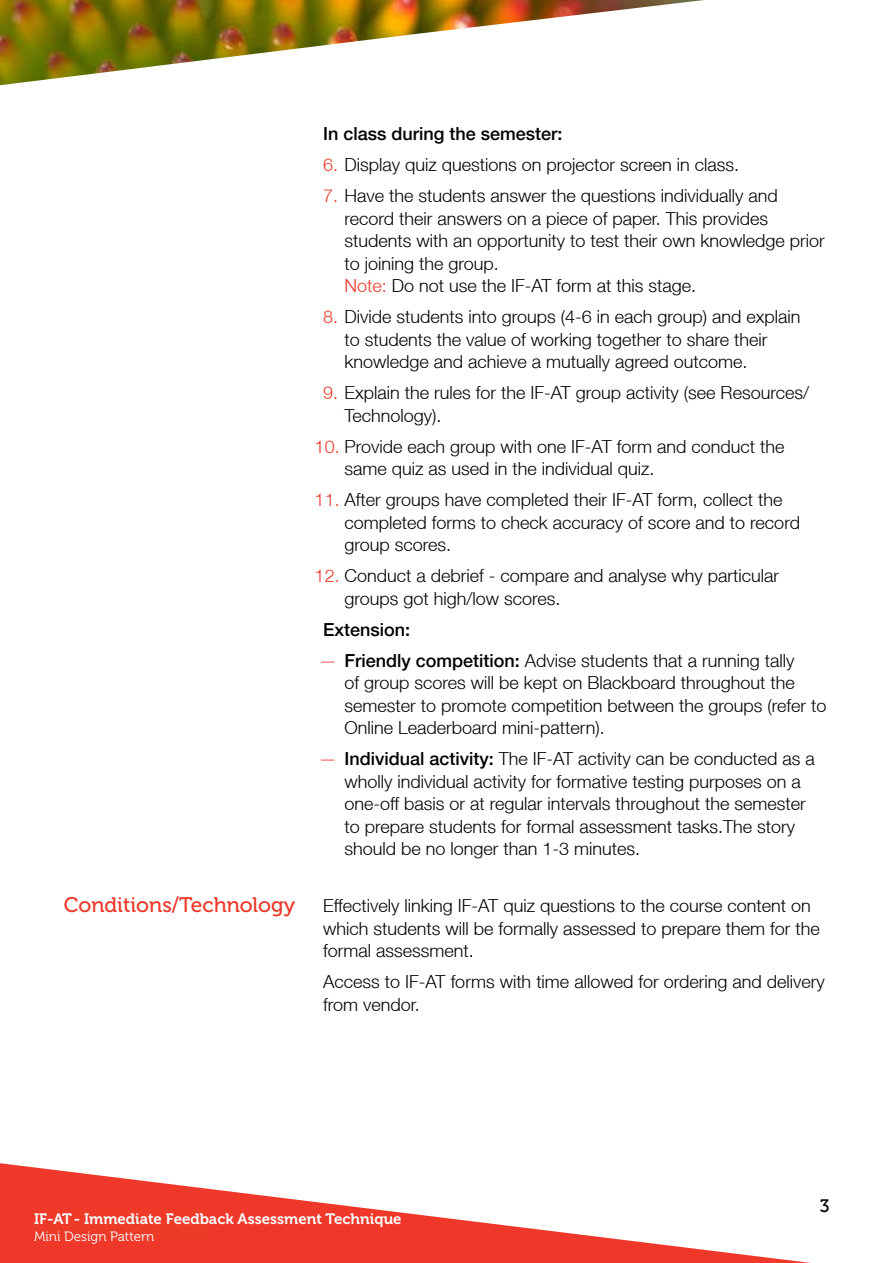
<style>
.page{position:relative;width:893px;height:1263px;background:#fff}
.page>*{position:absolute;margin:0;border:0;box-sizing:border-box;transform-origin:0 0}
.t1{font:21px "Museo 500";color:#ef3829}
.t2{font:300 18px/22.5px "Helvetica Neue LT";color:#000}
.t3{font:500 18px "Helvetica Neue LT";color:#000}
.t4{font:18px "Museo 500";color:#000}
.t5{font:15px "Museo 700";color:#fff}
.t6{font:13.5px "Museo 300";color:#fff}
.s1{color:#ef3829}
.s2{font-weight:500}
</style>
<div class="page">
<svg style="left:0;top:1163px;width:811px;height:100px"></svg>
<img style="left:0;top:0;width:704px;height:86px">
<div style="left:34px;top:1208px;width:176px;height:33px;background:#ee3a29"></div>
<p class="t3" style="left:323px;top:123px;width:241px">In class during the semester:</p>
<p class="t2" style="left:323px;top:153px;width:417px"><span class="s1">6.</span> Display quiz questions on projector screen in class.</p>
<p class="t2" style="left:344px;top:184px;width:482px;text-indent:-21px"><span class="s1">7.</span> Have the students answer the questions individually and record their answers on a piece of paper. This provides students with an opportunity to test their own knowledge prior to joining the group.<br><span class="s1">Note:</span> Do not use the IF-AT form at this stage.</p>
<p class="t2" style="left:344px;top:305px;width:458px;text-indent:-21px"><span class="s1">8.</span> Divide students into groups (4-6 in each group) and explain to students the value of working together to share their knowledge and achieve a mutually agreed outcome.</p>
<p class="t2" style="left:344px;top:381px;width:466px;text-indent:-21px"><span class="s1">9.</span> Explain the rules for the IF-AT group activity (see Resources/<br>Technology).</p>
<p class="t2" style="left:344px;top:435px;width:441px;text-indent:-30px"><span class="s1">10.</span> Provide each group with one IF-AT form and conduct the same quiz as used in the individual quiz.</p>
<p class="t2" style="left:344px;top:488px;width:457px;text-indent:-30px"><span class="s1">11.</span> After groups have completed their IF-AT form, collect the completed forms to check accuracy of score and to record group scores.</p>
<p class="t2" style="left:344px;top:564px;width:436px;text-indent:-30px"><span class="s1">12.</span> Conduct a debrief - compare and analyse why particular groups got high/low scores.</p>
<p class="t3" style="left:323px;top:619px;width:89px">Extension:</p>
<p class="t2" style="left:344px;top:649px;width:484px;text-indent:-26px"><span class="s1">—</span> <span class="s2">Friendly competition:</span> Advise students that a running tally<br>of group scores will be kept on Blackboard throughout the semester to promote competition between the groups (refer to Online Leaderboard mini-pattern).</p>
<p class="t2" style="left:344px;top:747px;width:472px;text-indent:-26px"><span class="s1">—</span> <span class="s2">Individual activity:</span> The IF-AT activity can be conducted as a wholly individual activity for formative testing purposes on a one-off basis or at regular intervals throughout the semester to prepare students for formal assessment tasks.The story should be no longer than 1-3 minutes.</p>
<p class="t1" style="left:64px;top:893px;width:233px">Conditions/Technology</p>
<p class="t2" style="left:323px;top:894px;width:498px">Effectively linking IF-AT quiz questions to the course content on which students will be formally assessed to prepare them for the formal assessment.</p>
<p class="t2" style="left:323px;top:970px;width:503px">Access to IF-AT forms with time allowed for ordering and delivery from vendor.</p>
<p class="t5" style="left:34px;top:1207px;width:167px">Drag and Drop Quizzes</p>
<p class="t6" style="left:34px;top:1225px;width:122px">Mini Design Pattern</p>
<p class="t5" style="left:34px;top:1211px;width:369px">IF-AT - Immediate Feedback Assessment Technique</p>
<p class="t6" style="left:34px;top:1229px;width:122px">Mini Design Pattern</p>
<p class="t4" style="left:820px;top:1195px;width:11px">3</p>
</div>
